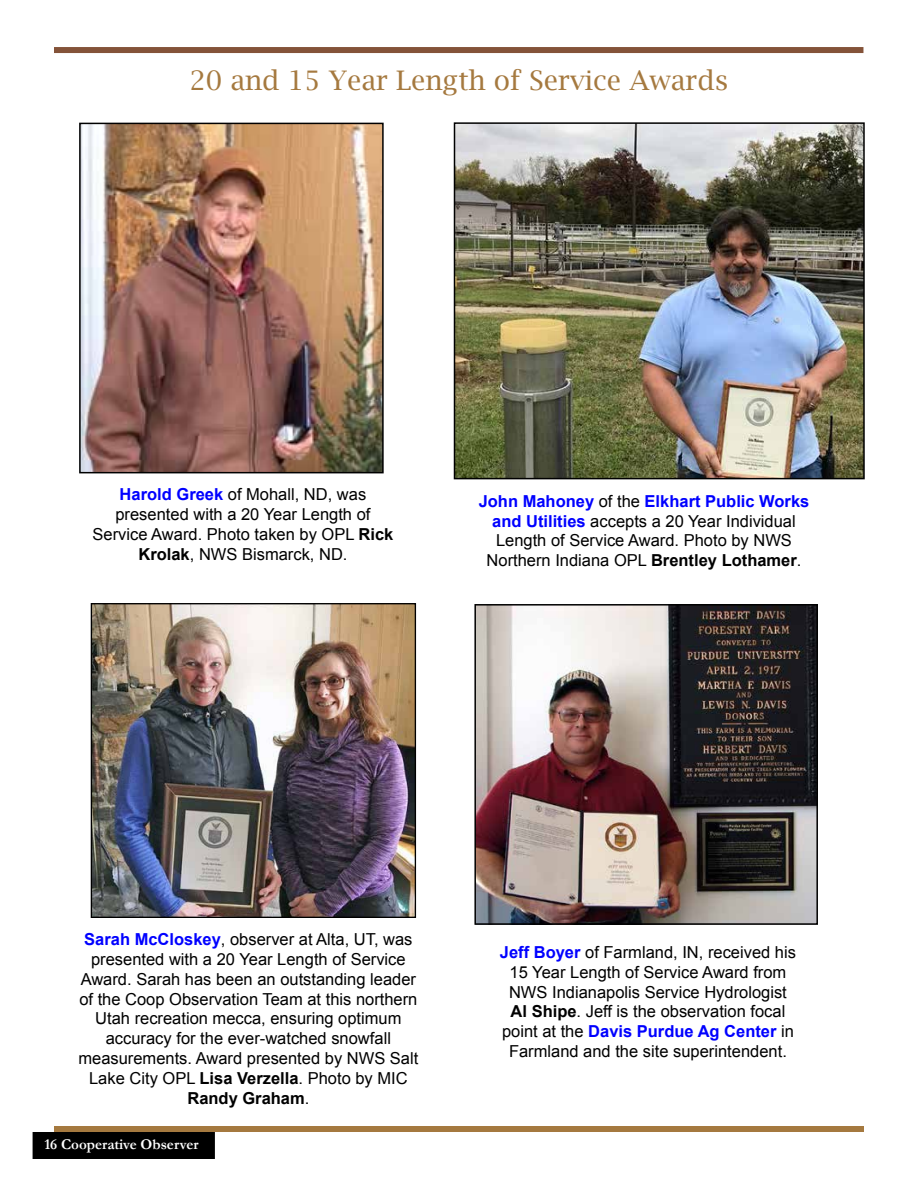
<style>
.page{position:relative;width:918px;height:1188px;background:#fff}
.page>*{position:absolute;margin:0;border:0;box-sizing:border-box;transform-origin:0 0}
.t1{font:27px "Lucida Bright";color:#a5793f}
.t2{font:16.5px/19.8px "Arial";color:#000;text-align:center}
.t3{font:700 15px "Garamond";color:#fff}
.s1{font-weight:700;color:#00f}
.s2{font-weight:700}
</style>
<div class="page">
<div style="left:33px;top:1133px;width:181px;height:25px;background:#000"></div>
<div style="left:33px;top:1132px;width:182px;height:27px;border:2px solid #000"></div>
<div style="left:54px;top:1126px;width:810px;height:6px;background:#a5793f"></div>
<div style="left:54px;top:47px;width:809px;height:6px;background:#845339"></div>
<img style="left:82px;top:126px;width:299px;height:344px">
<div style="left:79px;top:123px;width:305px;height:350px;border:2px solid #000"></div>
<img style="left:457px;top:125px;width:405px;height:351px">
<div style="left:454px;top:122px;width:411px;height:357px;border:2px solid #000"></div>
<img style="left:93px;top:605px;width:321px;height:311px">
<div style="left:91px;top:603px;width:325px;height:315px;border:1px solid #000"></div>
<img style="left:477px;top:607px;width:338px;height:315px">
<div style="left:474px;top:604px;width:344px;height:321px;border:2px solid #000"></div>
<h1 class="t1" style="left:190px;top:65px;width:540px">20 and 15 Year Length of Service Awards</h1>
<p class="t2" style="left:93px;top:485px;width:302px"><span class="s1">Harold Greek</span> of Mohall, ND, was presented with a 20 Year Length of<br>Service Award. Photo taken by OPL <span class="s2">Rick<br>Krolak</span>, NWS Bismarck, ND.</p>
<p class="t2" style="left:479px;top:491px;width:332px"><span class="s1">John Mahoney</span> of the <span class="s1">Elkhart Public Works and Utilities</span> accepts a 20 Year Individual Length of Service Award. Photo by NWS Northern Indiana OPL <span class="s2">Brentley Lothamer</span>.</p>
<p class="t2" style="left:78px;top:930px;width:341px"><span class="s1">Sarah McCloskey</span>, observer at Alta, UT, was presented with a 20 Year Length of Service Award. Sarah has been an outstanding leader of the Coop Observation Team at this northern Utah recreation mecca, ensuring optimum accuracy for the ever-watched snowfall measurements. Award presented by NWS Salt Lake City OPL <span class="s2">Lisa Verzella</span>. Photo by MIC <span class="s2">Randy Graham</span>.</p>
<p class="t3" style="left:44px;top:1134px;width:156px">16 Cooperative Observer</p>
<p class="t2" style="left:500px;top:943px;width:298px"><span class="s1">Jeff Boyer</span> of Farmland, IN, received his 15 Year Length of Service Award from NWS Indianapolis Service Hydrologist <span class="s2">Al Shipe</span>. Jeff is the observation focal point at the <span class="s1">Davis Purdue Ag Center</span> in Farmland and the site superintendent.</p>
</div>
